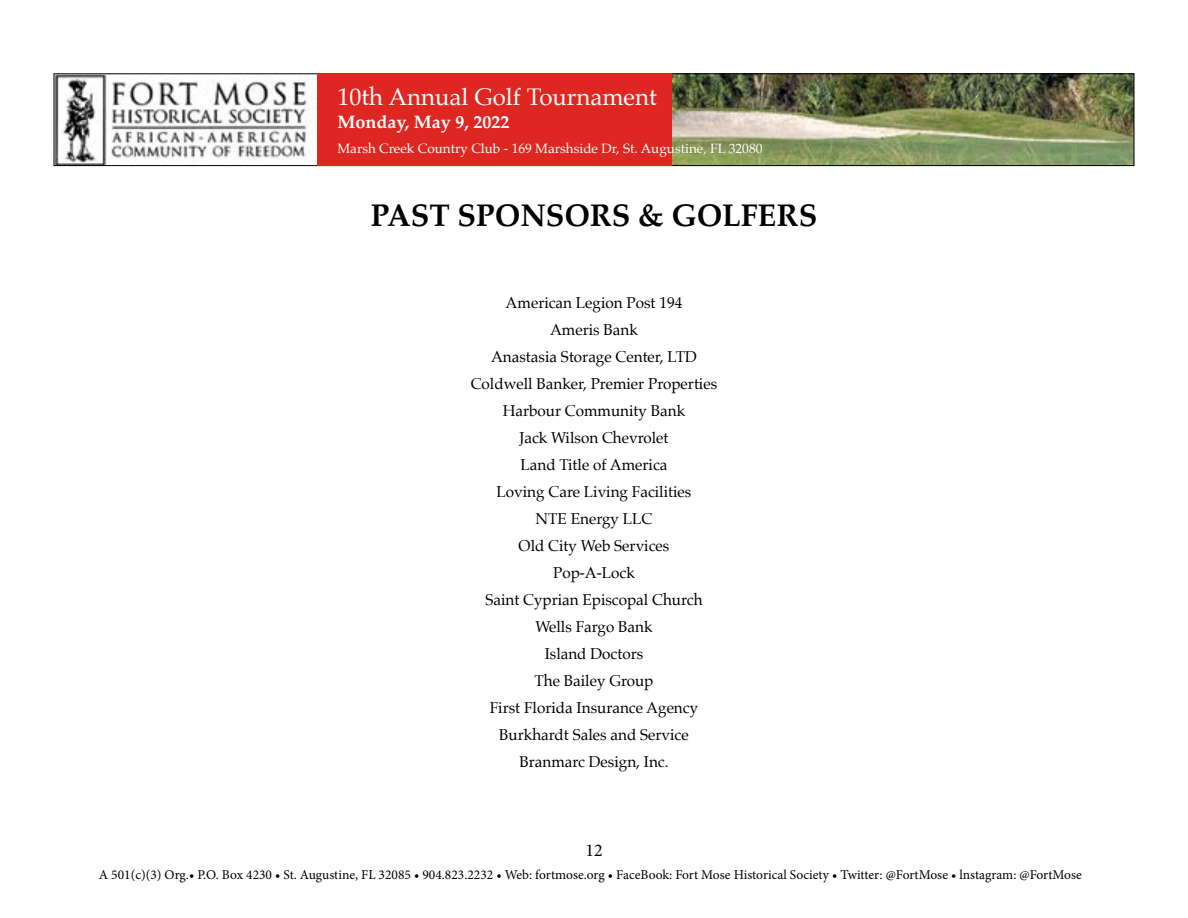
<style>
.page{position:relative;width:1188px;height:918px;background:#fff}
.page>*{position:absolute;margin:0;border:0;box-sizing:border-box;transform-origin:0 0}
.t1{font:700 31.5px "Palatino";color:#000}
.t2{font:24px "Palatino";color:#fff}
.t3{font:700 18px "Palatino";color:#fff}
.t4{font:18px "Minion Pro";color:#000}
.t5{font:15.75px/27px "Palatino";color:#000;text-align:center}
.t6{font:13.5px "Minion Pro";color:#000}
.t7{font:13.5px "Palatino";color:#fff}
</style>
<div class="page">
<img style="left:56px;top:75px;width:1076px;height:89px">
<div style="left:54px;top:73px;width:1080px;height:93px;border:1px solid #000"></div>
<div style="left:317px;top:73px;width:354px;height:93px;background:#df2722"></div>
<h2 class="t2" style="left:338px;top:77px;width:321px">10th Annual Golf Tournament</h2>
<p class="t3" style="left:338px;top:106px;width:173px">Monday, May 9, 2022</p>
<p class="t7" style="left:338px;top:137px;width:427px">Marsh Creek Country Club - 169 Marshside Dr, St. Augustine, FL 32080</p>
<h1 class="t1" style="left:371px;top:188px;width:448px">PAST SPONSORS &amp; GOLFERS</h1>
<p class="t5" style="left:471px;top:289px;width:248px">American Legion Post 194<br>Ameris Bank<br>Anastasia Storage Center, LTD<br>Coldwell Banker, Premier Properties<br>Harbour Community Bank<br>Jack Wilson Chevrolet<br>Land Title of America<br>Loving Care Living Facilities<br>NTE Energy LLC<br>Old City Web Services<br>Pop-A-Lock<br>Saint Cyprian Episcopal Church<br>Wells Fargo Bank<br>Island Doctors<br>The Bailey Group<br>First Florida Insurance Agency<br>Burkhardt Sales and Service<br>Branmarc Design, Inc.</p>
<p class="t4" style="left:585px;top:838px;width:19px">12</p>
<p class="t6" style="left:99px;top:865px;width:985px">A 501(c)(3) Org.• P.O. Box 4230 • St. Augustine, FL 32085 • 904.823.2232 • Web: fortmose.org • FaceBook: Fort Mose Historical Society • Twitter: @FortMose • lnstagram: @FortMose</p>
</div>
